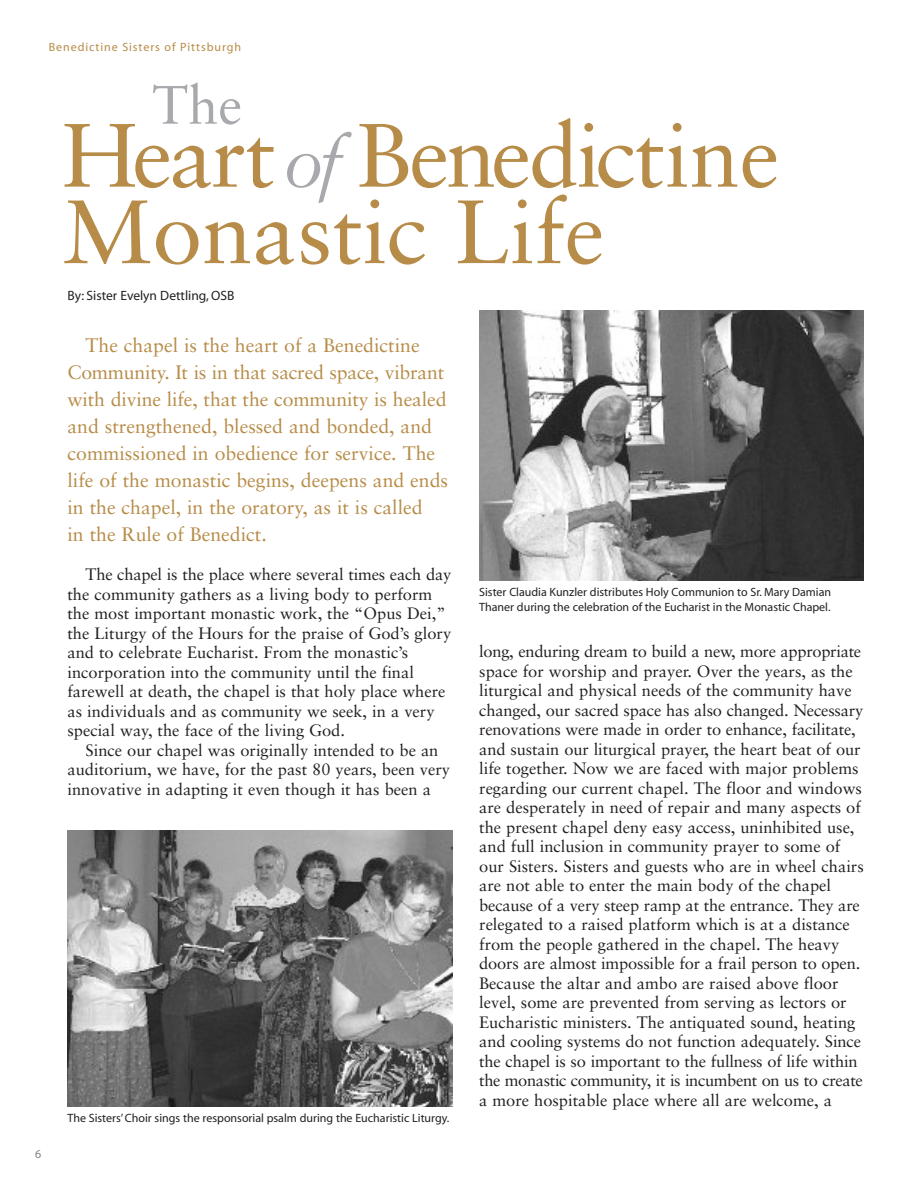
<style>
.page{position:relative;width:918px;height:1188px;background:#fff}
.page>*{position:absolute;margin:0;border:0;box-sizing:border-box;transform-origin:0 0}
.t1{font:90px/76.5px "Sabon";color:#b78c48}
.t2{font:54px "Sabon";color:#a8a9ad}
.t3{font:19.5px/27px "Sabon";color:#b78c48}
.t4{font:16.5px/19.5px "Sabon";color:#231f20}
.t5{font:13.5px "Myriad";color:#231f20}
.t6{font:12px/15px "Myriad";color:#231f20}
.t7{font:12px "Myriad";letter-spacing:.075em;color:#b78c48}
.t8{font:12px "Myriad";color:#808285}
.s1{font-style:italic;font-size:72px;color:#a8a9ad}
</style>
<div class="page">
<img style="left:479px;top:310px;width:385px;height:270px">
<img style="left:68px;top:830px;width:384px;height:277px">
<p class="t7" style="left:49px;top:42px;width:194px">Benedictine Sisters of Pittsburgh</p>
<h2 class="t2" style="left:152px;top:82px;width:91px">The</h2>
<h1 class="t1" style="left:62px;top:124px;width:719px">Heart<span class="s1">of</span> Benedictine<br>Monastic Life</h1>
<p class="t5" style="left:68px;top:290px;width:168px">By: Sister Evelyn Dettling, OSB</p>
<p class="t3" style="left:67px;top:334px;width:382px;text-indent:18px">The chapel is the heart of a Benedictine Community. It is in that sacred space, vibrant with divine life, that the community is healed and strengthened, blessed and bonded, and commissioned in obedience for service. The life of the monastic begins, deepens and ends in the chapel, in the oratory, as it is called<br>in the Rule of Benedict.</p>
<p class="t4" style="left:67px;top:566px;width:385px;text-indent:18px">The chapel is the place where several times each day the community gathers as a living body to perform the most important monastic work, the “Opus Dei,” the Liturgy of the Hours for the praise of God’s glory and to celebrate Eucharist. From the monastic’s incorporation into the community until the final farewell at death, the chapel is that holy place where as individuals and as community we seek, in a very special way, the face of the living God.</p>
<p class="t4" style="left:68px;top:742px;width:384px;text-indent:18px">Since our chapel was originally intended to be an auditorium, we have, for the past 80 years, been very innovative in adapting it even though it has been a</p>
<p class="t8" style="left:35px;top:1149px;width:8px">6</p>
<p class="t6" style="left:67px;top:1112px;width:383px">The Sisters’ Choir sings the responsorial psalm during the Eucharistic Liturgy.</p>
<p class="t6" style="left:479px;top:585px;width:353px">Sister Claudia Kunzler distributes Holy Communion to Sr. Mary Damian<br>Thaner during the celebration of the Eucharist in the Monastic Chapel.</p>
<p class="t4" style="left:479px;top:643px;width:386px">long, enduring dream to build a new, more appropriate space for worship and prayer. Over the years, as the liturgical and physical needs of the community have changed, our sacred space has also changed. Necessary renovations were made in order to enhance, facilitate, and sustain our liturgical prayer, the heart beat of our life together. Now we are faced with major problems regarding our current chapel. The floor and windows are desperately in need of repair and many aspects of the present chapel deny easy access, uninhibited use, and full inclusion in community prayer to some of our Sisters. Sisters and guests who are in wheel chairs are not able to enter the main body of the chapel because of a very steep ramp at the entrance. They are relegated to a raised platform which is at a distance from the people gathered in the chapel. The heavy doors are almost impossible for a frail person to open.<br>Because the altar and ambo are raised above floor level, some are prevented from serving as lectors or Eucharistic ministers. The antiquated sound, heating and cooling systems do not function adequately. Since the chapel is so important to the fullness of life within the monastic community, it is incumbent on us to create a more hospitable place where all are welcome, a</p>
</div>
